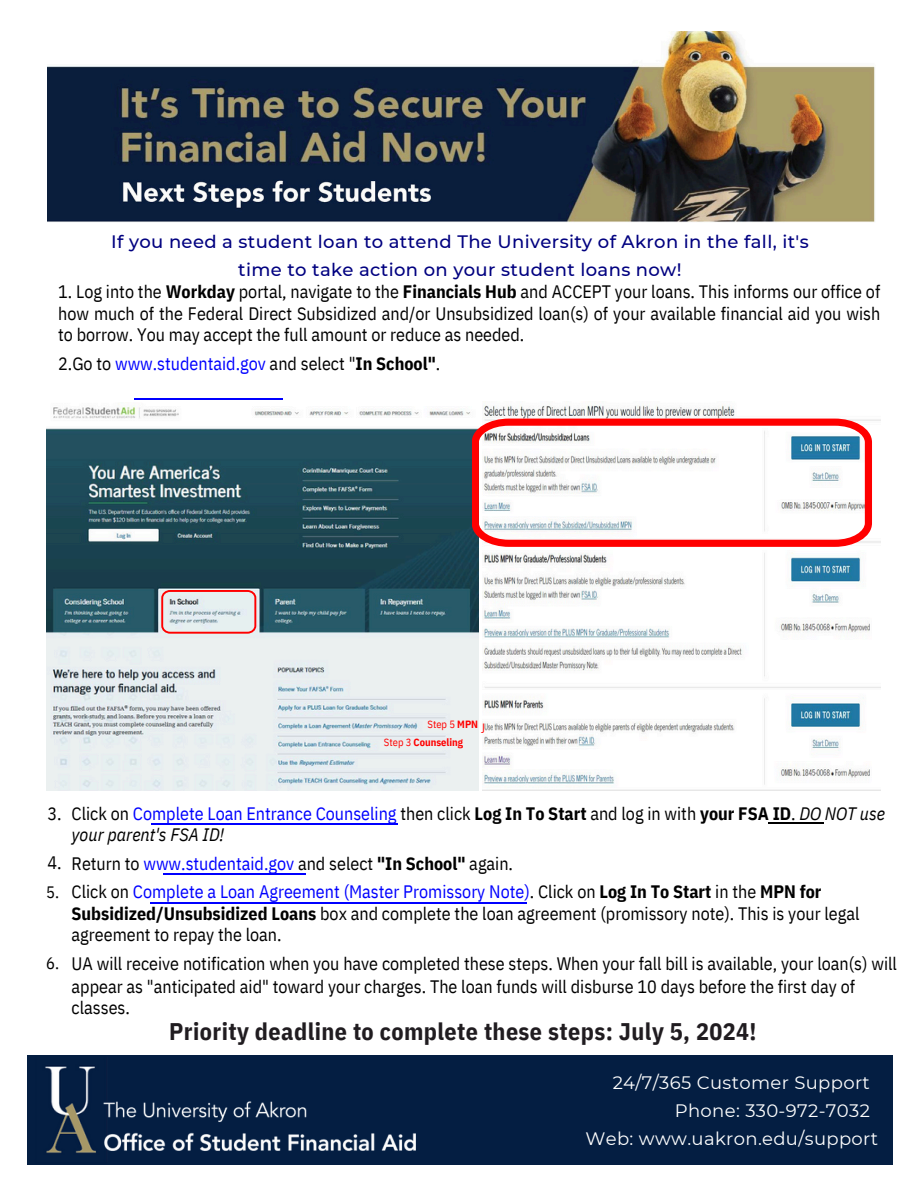
<style>
.page{position:relative;width:918px;height:1188px;background:#fff}
.page>*{position:absolute;margin:0;border:0;box-sizing:border-box;transform-origin:0 0}
.t1{font:700 24px "IBM Plex Sans Cond";letter-spacing:.02em;color:#201c20}
.t2{font:18px/21.3px "IBM Plex Sans Cond";color:#000}
.t3{font:18px/21.3px "IBM Plex Sans Cond";color:#00f}
.t4{font:500 18px/28.2px "Montserrat";letter-spacing:.02em;color:#000080;text-align:center}
.t5{font:18px "Montserrat";letter-spacing:.02em;color:#fff}
.t6{font:16.5px "IBM Plex Sans Cond";color:#000}
.t7{font:700 10.5px "IBM Plex Sans Cond";color:#f00}
.t8{font:10.5px "IBM Plex Sans Cond";color:#f00}
.t9{font:10.5px "Noto Sans";color:#f00}
.s1{font-weight:700}
.s2{color:#000}
.s3{font-weight:700;color:#000}
.s4{font-weight:400}
.s5{font-style:italic;color:#000}
</style>
<div class="page">
<div style="left:28px;top:1056px;width:865px;height:109px;background:#041e42"></div>
<img style="left:48px;top:32px;width:827px;height:190px">
<img style="left:45px;top:1066px;width:50px;height:87px">
<img style="left:93px;top:1069px;width:322px;height:84px">
<hr style="left:134px;top:398px;width:148px;height:1px;background:#00f">
<img style="left:46px;top:403px;width:432px;height:387px">
<hr style="left:151px;top:823px;width:246px;height:1px;background:#00f">
<hr style="left:151px;top:903px;width:376px;height:1px;background:#00f">
<hr style="left:163px;top:874px;width:143px;height:1px;background:#00f">
<hr style="left:768px;top:823px;width:55px;height:1px;background:#000">
<img style="left:482px;top:404px;width:398px;height:387px">
<svg style="left:161px;top:590px;width:95px;height:44px;background:#dfcacc"></svg>
<svg style="left:472px;top:419px;width:400px;height:128px"></svg>
<p class="t4" style="left:111px;top:227px;width:699px">If you need a student loan to attend The University of Akron in the fall, it's time to take action on your student loans now!</p>
<h3 class="t2" style="left:58px;top:281px;width:824px;text-align:justify">1. Log into the <span class="s1">Workday</span> portal, navigate to the <span class="s1">Financials Hub</span> and ACCEPT your loans. This informs our office of how much of the Federal Direct Subsidized and/or Unsubsidized loan(s) of your available financial aid you wish to borrow. You may accept the full amount or reduce as needed.</h3>
<h3 class="t3" style="left:58px;top:353px;width:384px"><span class="s2">2.Go to</span> www.studentaid.gov <span class="s2">and select "</span><span class="s3">In School"</span><span class="s2">.</span></h3>
<p class="t8" style="left:428px;top:717px;width:52px">Step 5 <span class="s1">MPN</span></p>
<p class="t7" style="left:384px;top:735px;width:81px"><span class="s4">Step 3</span> Counseling</p>
<p class="t9" style="left:482px;top:720px;width:4px">Ϳ</p>
<h3 class="t2" style="left:48px;top:802px;width:16px">3.</h3>
<h3 class="t2" style="left:48px;top:852px;width:16px">4.</h3>
<h1 class="t6" style="left:46px;top:881px;width:14px">5.</h1>
<h3 class="t6" style="left:46px;top:952px;width:14px">6.</h3>
<h3 class="t3" style="left:72px;top:802px;width:815px"><span class="s2">Click on</span> Complete Loan Entrance Counseling <span class="s2">then click</span> <span class="s3">Log In To Start</span> <span class="s2">and log in with</span> <span class="s3">your FSA ID</span><span class="s2">.</span> <span class="s5">DO NOT use your parent's FSA ID!</span></h3>
<h3 class="t3" style="left:72px;top:849px;width:751px;line-height:28.2px"><span class="s2">Return to</span> www.studentaid.gov <span class="s2">and select</span> <span class="s3">"In School"</span> <span class="s2">again.<br>Click on</span> Complete a Loan Agreement (Master Promissory Note)<span class="s2">. Click on</span> <span class="s3">Log In To Start</span> <span class="s2">in the</span> <span class="s3">MPN for</span></h3>
<h3 class="t2" style="left:72px;top:902px;width:789px"><span class="s1">Subsidized/Unsubsidized Loans</span> box and complete the loan agreement (promissory note). This is your legal agreement to repay the loan.</h3>
<h3 class="t2" style="left:72px;top:953px;width:827px;line-height:21.9px">UA will receive notification when you have completed these steps. When your fall bill is available, your loan(s) will appear as "anticipated aid" toward your charges. The loan funds will disburse 10 days before the first day of classes.</h3>
<p class="t1" style="left:169px;top:1015px;width:589px">Priority deadline to complete these steps: July 5, 2024!</p>
<p class="t5" style="left:613px;top:1071px;width:259px">24/7/365 Customer Support</p>
<p class="t5" style="left:675px;top:1100px;width:197px">Phone: 330-972-7032</p>
<p class="t5" style="left:585px;top:1128px;width:294px">Web: www.uakron.edu/support</p>
</div>
